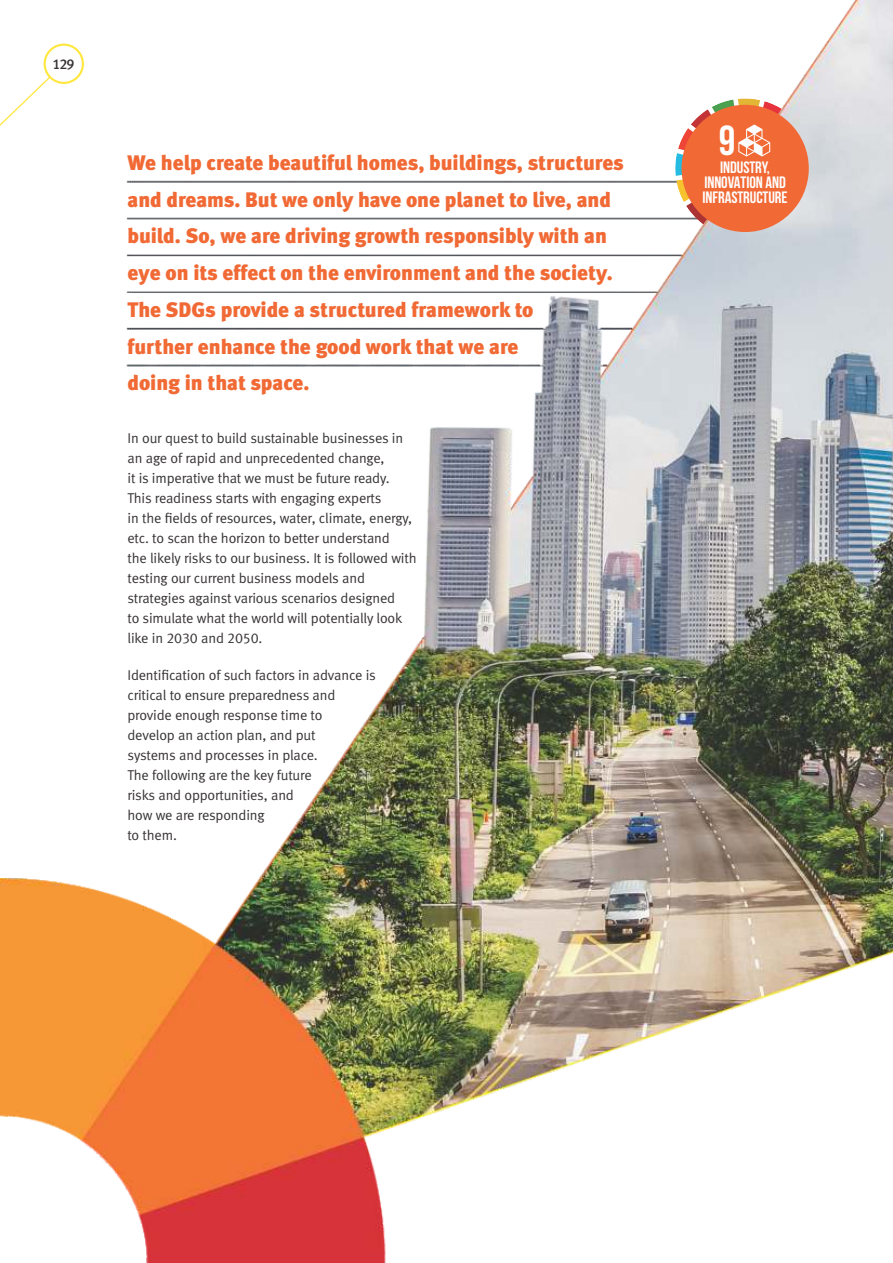
<style>
.page{position:relative;width:893px;height:1263px;background:#fff}
.page>*{position:absolute;margin:0;border:0;box-sizing:border-box;transform-origin:0 0}
.t1{font:700 42px "Bebas Neue";color:#fefefe}
.t2{font:900 21px/36.8px "Meta";color:#f16934}
.t3{font:700 16.5px/14.9px "Bebas Neue";letter-spacing:-.005em;color:#fefefe;text-align:center}
.t4{font:14.25px/20px "Meta Normal LF";letter-spacing:-.01em;color:#373334}
.t5{font:14.25px "Meta Medium LF";color:#373334}
</style>
<div class="page">
<img style="left:0;top:0;width:893px;height:1263px">
<svg style="left:0;top:62px;width:66px;height:77px"></svg>
<div style="left:44px;top:44px;width:40px;height:40px;background:#fefefe;border:2px solid #ffe73c;border-radius:50%"></div>
<div style="left:681px;top:105px;width:128px;height:127px;background:#f16934;border-radius:50%"></div>
<svg style="left:675px;top:98px;width:107px;height:126px"></svg>
<p class="t5" style="left:53px;top:55px;width:24px">129</p>
<h1 class="t1" style="left:719px;top:124px;width:18px">9</h1>
<p class="t2" style="left:128px;top:144px;width:498px">We help create beautiful homes, buildings, structures and dreams. But we only have one planet to live, and build. So, we are driving growth responsibly with an eye on its effect on the environment and the society.<br>The SDGs provide a structured framework to<br>further enhance the good work that we are<br>doing in that space.</p>
<p class="t3" style="left:703px;top:161px;width:86px">INDUSTRY,<br>INNOVATION AND<br>INFRASTRUCTURE</p>
<p class="t4" style="left:127px;top:428px;width:291px">In our quest to build sustainable businesses in an age of rapid and unprecedented change,<br>it is imperative that we must be future ready.<br>This readiness starts with engaging experts<br>in the fields of resources, water, climate, energy, etc. to scan the horizon to better understand<br>the likely risks to our business. It is followed with testing our current business models and strategies against various scenarios designed<br>to simulate what the world will potentially look like in 2030 and 2050.</p>
<p class="t4" style="left:127px;top:665px;width:250px">Identification of such factors in advance is critical to ensure preparedness and provide enough response time to<br>develop an action plan, and put<br>systems and processes in place.<br>The following are the key future<br>risks and opportunities, and<br>how we are responding<br>to them.</p>
</div>
